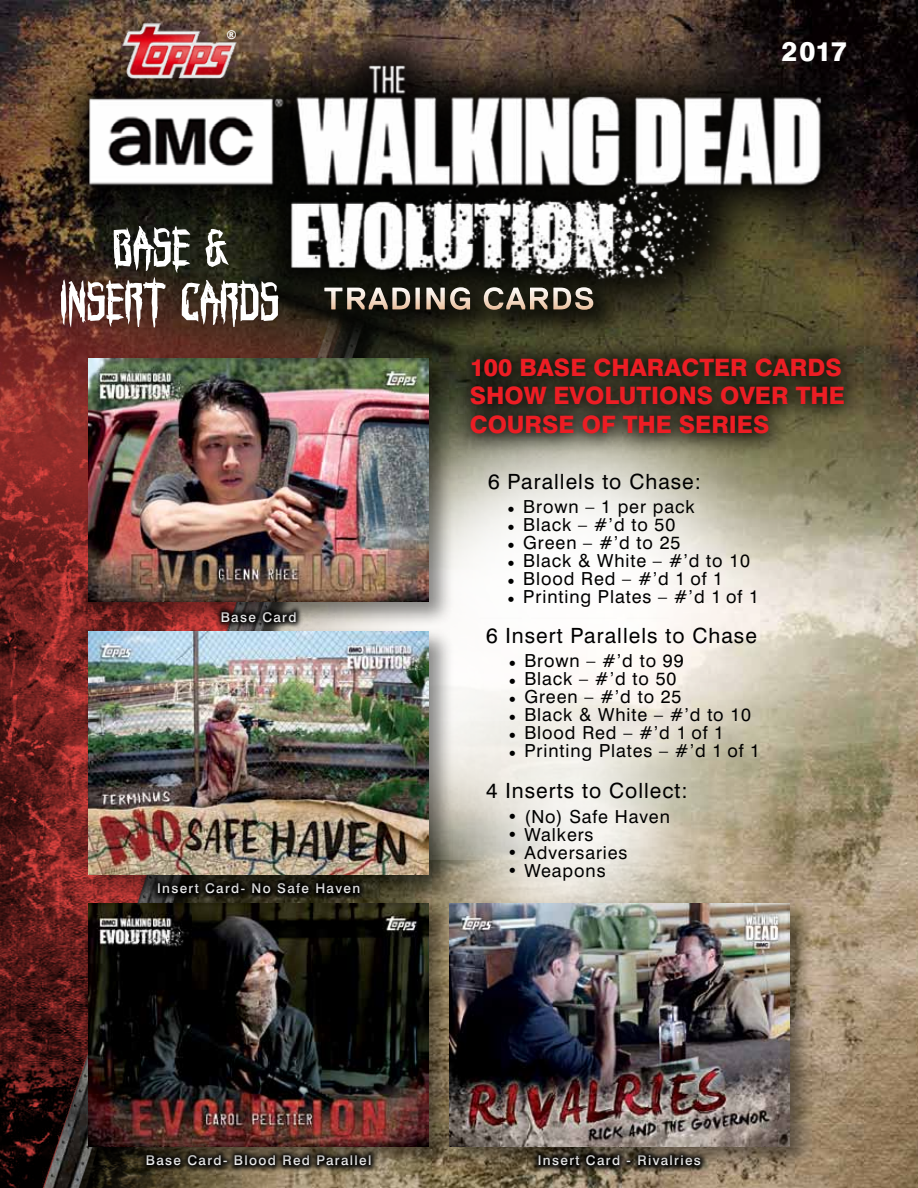
<style>
.page{position:relative;width:918px;height:1188px;background:#fff}
.page>*{position:absolute;margin:0;border:0;box-sizing:border-box;transform-origin:0 0}
.t1{font:700 52.5px/54px "Horroroid";color:#fff;text-align:center}
.t2{font:700 31.2px "Replica Pro";letter-spacing:.05em;color:#fff}
.t3{font:800 27px "Swiss 721 BT";color:#fff}
.t4{font:800 24px/28.8px "Swiss 721 BT";color:#ed1d24}
.t5{font:21px "Swiss 721 BT";letter-spacing:.05em;color:#000}
.t6{font:18px "Swiss 721 BT";letter-spacing:.05em;color:#000}
.t7{font:500 13.5px "Swiss 721 BT";letter-spacing:.1em;color:#fff}
.t8{font:900 12px "Arial";color:#fff}
</style>
<div class="page">
<img style="left:0;top:0;width:918px;height:1188px">
<img style="left:0;top:179px;width:476px;height:1009px">
<img style="left:335px;top:253px;width:544px;height:451px">
<img style="left:454px;top:531px;width:397px;height:452px">
<div style="left:84px;top:354px;width:370px;height:273px;background:#000;opacity:.45"></div>
<img style="left:89px;top:359px;width:340px;height:243px">
<div style="left:140px;top:1148px;width:238px;height:25px;background:#000;opacity:.9"></div>
<div style="left:84px;top:898px;width:370px;height:274px;background:#000;opacity:.45"></div>
<img style="left:89px;top:903px;width:340px;height:243px">
<div style="left:151px;top:876px;width:215px;height:25px;background:#000;opacity:.9"></div>
<div style="left:84px;top:626px;width:370px;height:273px;background:#000;opacity:.45"></div>
<img style="left:89px;top:631px;width:340px;height:243px">
<div style="left:532px;top:1148px;width:176px;height:25px;background:#000;opacity:.9"></div>
<div style="left:445px;top:898px;width:370px;height:274px;background:#000;opacity:.45"></div>
<img style="left:449px;top:903px;width:340px;height:243px">
<div style="left:38px;top:18px;width:833px;height:315px;background:#000;opacity:.85"></div>
<img style="left:75px;top:48px;width:773px;height:277px">
<img style="left:113px;top:18px;width:134px;height:74px">
<div style="left:314px;top:275px;width:311px;height:66px;background:#000;opacity:.75"></div>
<div style="left:449px;top:336px;width:416px;height:120px;background:#000;opacity:.95"></div>
<p class="t8" style="left:227px;top:26px;width:11px">®</p>
<h3 class="t3" style="left:781px;top:34px;width:67px">2017</h3>
<h1 class="t1" style="left:59px;top:221px;width:221px">BASE &amp;<br>INSERT CARDS</h1>
<p class="t7" style="left:221px;top:609px;width:77px">Base Card</p>
<h2 class="t2" style="left:324px;top:281px;width:272px">TRADING CARDS</h2>
<h3 class="t4" style="left:470px;top:353px;width:377px">100 BASE CHARACTER CARDS<br>SHOW EVOLUTIONS OVER THE<br>COURSE OF THE SERIES</h3>
<p class="t5" style="left:488px;top:469px;width:214px">6 Parallels to Chase:</p>
<p class="t6" style="left:506px;top:495px;width:190px">• Brown – 1 per pack</p>
<p class="t6" style="left:506px;top:513px;width:171px">• Black – #’d to 50</p>
<p class="t6" style="left:506px;top:531px;width:176px">• Green – #’d to 25</p>
<p class="t6" style="left:506px;top:549px;width:246px">• Black &amp; White – #’d to 10</p>
<p class="t6" style="left:506px;top:567px;width:219px">• Blood Red – #’d 1 of 1</p>
<p class="t6" style="left:506px;top:585px;width:255px">• Printing Plates – #’d 1 of 1</p>
<p class="t5" style="left:486px;top:622px;width:272px">6 Insert Parallels to Chase</p>
<p class="t6" style="left:507px;top:650px;width:178px">• Brown – #’d to 99</p>
<p class="t6" style="left:507px;top:668px;width:171px">• Black – #’d to 50</p>
<p class="t6" style="left:507px;top:686px;width:176px">• Green – #’d to 25</p>
<p class="t6" style="left:507px;top:704px;width:246px">• Black &amp; White – #’d to 10</p>
<p class="t6" style="left:507px;top:722px;width:219px">• Blood Red – #’d 1 of 1</p>
<p class="t6" style="left:507px;top:740px;width:255px">• Printing Plates – #’d 1 of 1</p>
<p class="t5" style="left:486px;top:778px;width:203px">4 Inserts to Collect:</p>
<p class="t6" style="left:507px;top:806px;width:164px">• (No) Safe Haven</p>
<p class="t6" style="left:507px;top:824px;width:88px">• Walkers</p>
<p class="t6" style="left:507px;top:842px;width:122px">• Adversaries</p>
<p class="t6" style="left:507px;top:860px;width:100px">• Weapons</p>
<p class="t7" style="left:157px;top:880px;width:205px">Insert Card- No Safe Haven</p>
<p class="t7" style="left:146px;top:1152px;width:227px">Base Card- Blood Red Parallel</p>
<p class="t7" style="left:538px;top:1152px;width:165px">Insert Card - Rivalries</p>
</div>
